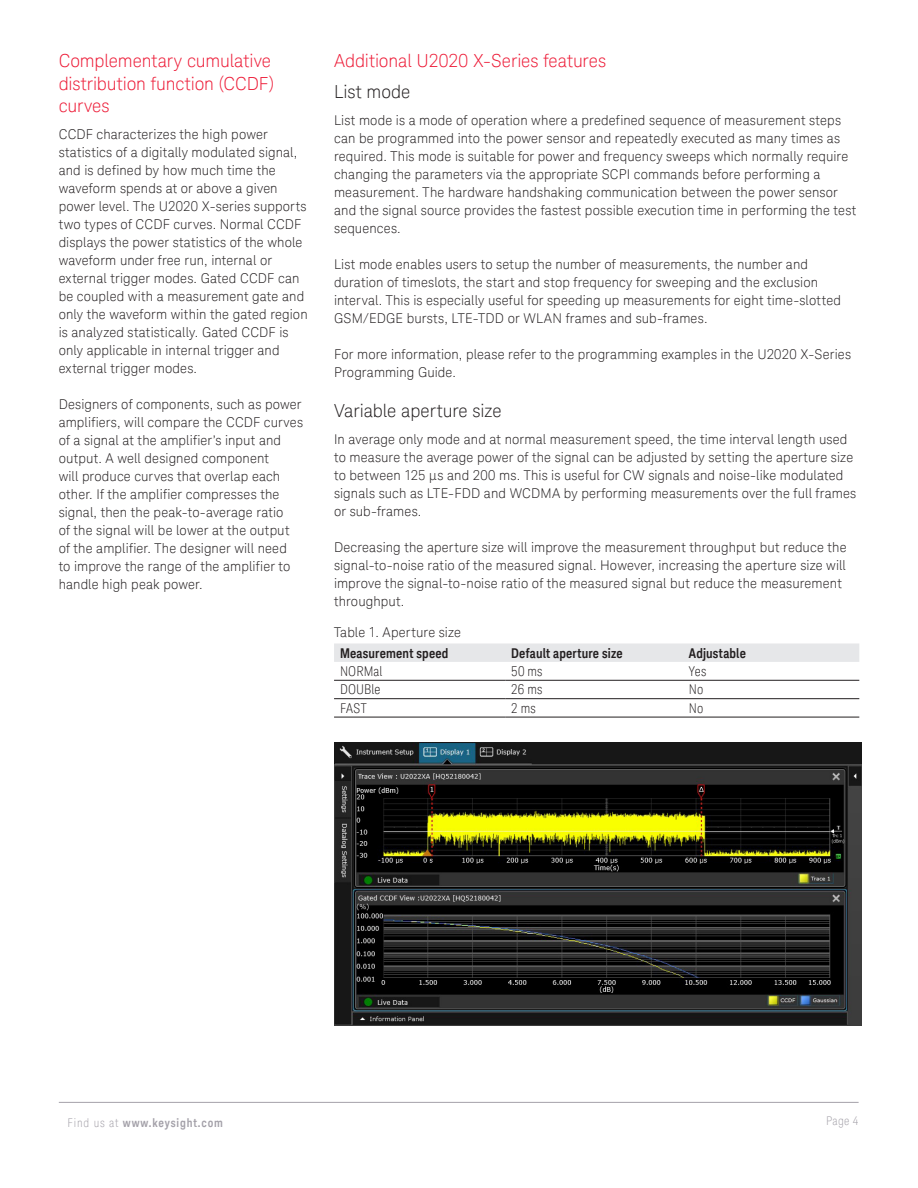
<style>
.page{position:relative;width:918px;height:1188px;background:#fff}
.page>*{position:absolute;margin:0;border:0;box-sizing:border-box;transform-origin:0 0}
.K_Heading_2{font:300 18px/22.5px "Keysight Sans";letter-spacing:-.005em;color:#ed1a36}
.K_Heading_3{font:300 18px "Keysight Sans";letter-spacing:-.005em;color:#231f20}
.K_Body_Text{font:300 13.5px/18px "Keysight Sans";letter-spacing:.01em;color:#231f20}
.K_Table_Heading_1{font:700 13.5px "Keysight Sans Condensed";letter-spacing:.01em;color:#231f20}
.K_Table_Text{font:300 condensed 13.5px "Keysight Sans";letter-spacing:.01em;color:#231f20}
.t1{font:700 12px "Keysight Sans Condensed";letter-spacing:.07em;color:#a4a1a9}
.t2{font:300 condensed 12px "Keysight Sans";color:#a4a1a9}
.s1{font-family:"Keysight Sans";font-weight:300;font-stretch:condensed}
</style>
<div class="page">
<hr style="left:59px;top:1102px;width:800px;height:1px;background:#a4a1a9">
<img style="left:334px;top:742px;width:528px;height:283px">
<div style="left:334px;top:643px;width:525px;height:19px;background:#e6e7e9"></div>
<hr style="left:334px;top:680px;width:171px;height:1px;background:#231f20">
<hr style="left:505px;top:680px;width:178px;height:1px;background:#231f20">
<hr style="left:683px;top:680px;width:176px;height:1px;background:#231f20">
<hr style="left:334px;top:698px;width:171px;height:1px;background:#231f20">
<hr style="left:505px;top:698px;width:178px;height:1px;background:#231f20">
<hr style="left:683px;top:698px;width:176px;height:1px;background:#231f20">
<hr style="left:334px;top:717px;width:171px;height:1px;background:#231f20">
<hr style="left:505px;top:717px;width:178px;height:1px;background:#231f20">
<hr style="left:683px;top:717px;width:176px;height:1px;background:#231f20">
<p class="K_Heading_2" style="left:59px;top:50px;width:217px">Complementary cumulative distribution function (CCDF) curves</p>
<p class="K_Body_Text" style="left:59px;top:125px;width:251px">CCDF characterizes the high power statistics of a digitally modulated signal, and is defined by how much time the waveform spends at or above a given power level. The U2020 X-series supports two types of CCDF curves. Normal CCDF displays the power statistics of the whole waveform under free run, internal or external trigger modes. Gated CCDF can be coupled with a measurement gate and only the waveform within the gated region is analyzed statistically. Gated CCDF is only applicable in internal trigger and external trigger modes.</p>
<p class="K_Body_Text" style="left:59px;top:395px;width:246px">Designers of components, such as power amplifiers, will compare the CCDF curves of a signal at the amplifier’s input and output. A well designed component<br>will produce curves that overlap each other. If the amplifier compresses the signal, then the peak-to-average ratio<br>of the signal will be lower at the output of the amplifier. The designer will need<br>to improve the range of the amplifier to handle high peak power.</p>
<p class="K_Heading_2" style="left:334px;top:50px;width:274px">Additional U2020 X-Series features</p>
<p class="K_Heading_3" style="left:334px;top:81px;width:78px">List mode</p>
<p class="K_Body_Text" style="left:334px;top:111px;width:524px">List mode is a mode of operation where a predefined sequence of measurement steps can be programmed into the power sensor and repeatedly executed as many times as required. This mode is suitable for power and frequency sweeps which normally require changing the parameters via the appropriate SCPI commands before performing a measurement. The hardware handshaking communication between the power sensor and the signal source provides the fastest possible execution time in performing the test sequences.</p>
<p class="K_Body_Text" style="left:334px;top:255px;width:509px">List mode enables users to setup the number of measurements, the number and duration of timeslots, the start and stop frequency for sweeping and the exclusion interval. This is especially useful for speeding up measurements for eight time-slotted GSM/EDGE bursts, LTE-TDD or WLAN frames and sub-frames.</p>
<p class="K_Body_Text" style="left:334px;top:345px;width:518px">For more information, please refer to the programming examples in the U2020 X-Series<br>Programming Guide.</p>
<p class="K_Heading_3" style="left:334px;top:400px;width:169px">Variable aperture size</p>
<p class="K_Body_Text" style="left:334px;top:430px;width:524px">In average only mode and at normal measurement speed, the time interval length used to measure the average power of the signal can be adjusted by setting the aperture size to between 125 µs and 200 ms. This is useful for CW signals and noise-like modulated signals such as LTE-FDD and WCDMA by performing measurements over the full frames or sub-frames.</p>
<p class="K_Body_Text" style="left:334px;top:538px;width:514px">Decreasing the aperture size will improve the measurement throughput but reduce the signal-to-noise ratio of the measured signal. However, increasing the aperture size will improve the signal-to-noise ratio of the measured signal but reduce the measurement throughput.</p>
<p class="K_Body_Text" style="left:334px;top:624px;width:129px">Table 1. Aperture size</p>
<p class="K_Table_Heading_1" style="left:340px;top:645px;width:110px">Measurement speed</p>
<p class="K_Table_Heading_1" style="left:511px;top:645px;width:113px">Default aperture size</p>
<p class="K_Table_Heading_1" style="left:689px;top:645px;width:59px">Adjustable</p>
<p class="K_Table_Text" style="left:340px;top:663px;width:44px">NORMal</p>
<p class="K_Table_Text" style="left:511px;top:663px;width:33px">50 ms</p>
<p class="K_Table_Text" style="left:689px;top:663px;width:19px">Yes</p>
<p class="K_Table_Text" style="left:340px;top:682px;width:42px">DOUBle</p>
<p class="K_Table_Text" style="left:511px;top:682px;width:33px">26 ms</p>
<p class="K_Table_Text" style="left:689px;top:682px;width:16px">No</p>
<p class="K_Table_Text" style="left:340px;top:700px;width:28px">FAST</p>
<p class="K_Table_Text" style="left:511px;top:700px;width:26px">2 ms</p>
<p class="K_Table_Text" style="left:689px;top:700px;width:16px">No</p>
<p class="t1" style="left:68px;top:1115px;width:157px"><span class="s1">Find us at</span> www.keysight.com</p>
<p class="t2" style="left:826px;top:1113px;width:34px">Page 4</p>
</div>
